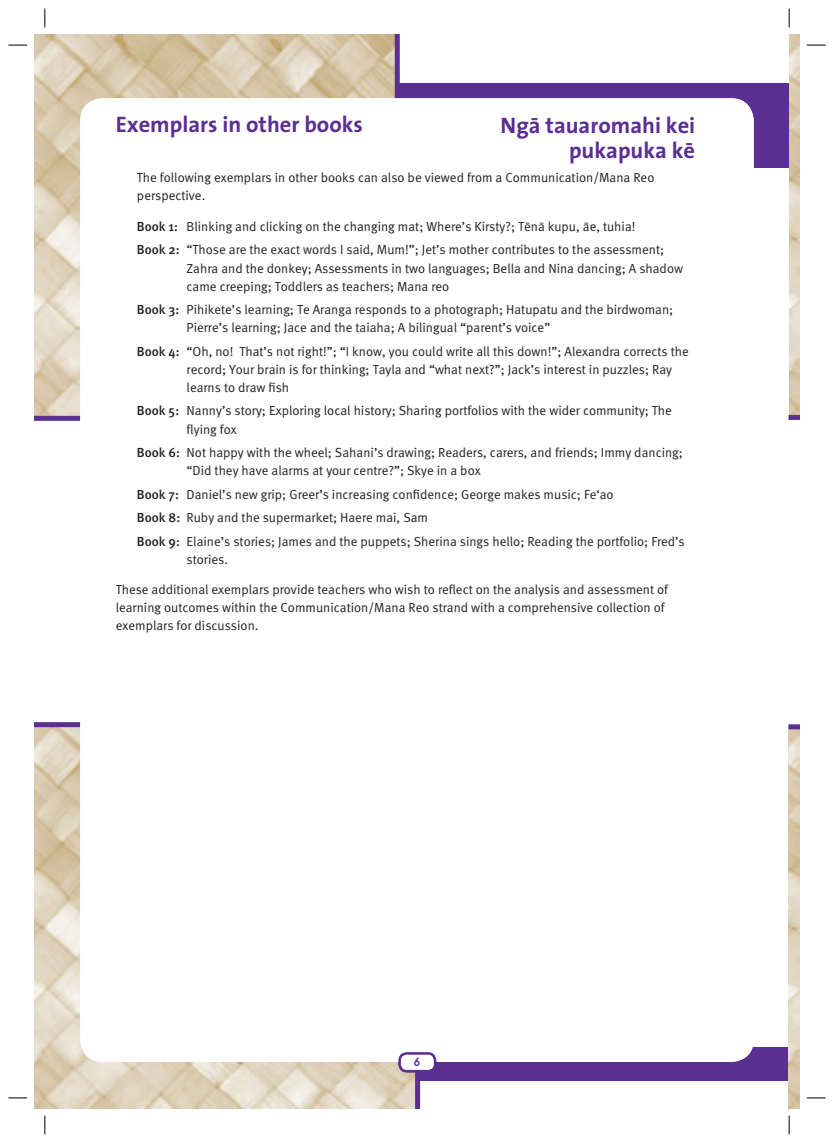
<style>
.page{position:relative;width:834px;height:1143px;background:#fff}
.page>*{position:absolute;margin:0;border:0;box-sizing:border-box;transform-origin:0 0}
.t1{font:22.5px/25px "The Sans NZ Bold";color:#5b2e91;text-align:right}
.t2{font:13.12px/18.1px "Meta Normal NZ";color:#231f20}
.t3{font:12.5px "B9 Macron";color:#5b2e91}
.s1{font-family:"Meta Medium NZ"}
</style>
<div class="page">
<div style="left:380px;top:83px;width:409px;height:85px;background:#5b2e91"></div>
<div style="left:330px;top:1047px;width:459px;height:34px;background:#5b2e91"></div>
<img style="left:788px;top:729px;width:12px;height:379px">
<svg style="left:34px;top:722px;width:386px;height:386px"></svg>
<svg style="left:34px;top:34px;width:366px;height:387px"></svg>
<svg style="left:789px;top:1047px;width:11px;height:34px"></svg>
<img style="left:789px;top:34px;width:11px;height:381px">
<div style="left:789px;top:415px;width:11px;height:5px;background:#5b2e91"></div>
<div style="left:789px;top:724px;width:11px;height:5px;background:#5b2e91"></div>
<div style="left:80px;top:98px;width:673px;height:963px;background:#fff;border-radius:22px"></div>
<div style="left:400px;top:1053px;width:35px;height:18px;background:#fff;border-radius:7px"></div>
<div style="left:398px;top:1052px;width:38px;height:20px;border:2px solid #5b2e91;border-radius:7px"></div>
<svg style="left:8px;top:44px;width:19px;height:2px"></svg>
<svg style="left:807px;top:44px;width:18px;height:2px"></svg>
<svg style="left:8px;top:1097px;width:19px;height:1px"></svg>
<svg style="left:807px;top:1097px;width:18px;height:1px"></svg>
<svg style="left:44px;top:9px;width:2px;height:18px"></svg>
<svg style="left:44px;top:1115px;width:2px;height:19px"></svg>
<svg style="left:788px;top:9px;width:2px;height:18px"></svg>
<svg style="left:788px;top:1115px;width:2px;height:19px"></svg>
<h1 class="t1" style="left:116px;top:114px;width:249px">Exemplars in other books</h1>
<p class="t2" style="left:137px;top:170px;width:519px">The following exemplars in other books can also be viewed from a Communication/Mana Reo perspective.</p>
<p class="t2" style="left:137px;top:216px;width:529px;line-height:23.5px"><span class="s1">Book 1:</span> Blinking and clicking on the changing mat; Where’s Kirsty?; Tènà kupu, àe, tuhia!<br><span class="s1">Book 2:</span> “Those are the exact words I said, Mum!”; Jet’s mother contributes to the assessment;</p>
<p class="t2" style="left:187px;top:260px;width:498px">Zahra and the donkey; Assessments in two languages; Bella and Nina dancing; A shadow came creeping; Toddlers as teachers; Mana reo</p>
<p class="t2" style="left:187px;top:301px;width:488px;text-indent:-50px"><span class="s1">Book 3:</span> Pihikete’s learning; Te Aranga responds to a photograph; Hatupatu and the birdwoman;<br>Pierre’s learning; Jace and the taiaha; A bilingual “parent’s voice”</p>
<p class="t2" style="left:187px;top:343px;width:504px;text-indent:-50px"><span class="s1">Book 4:</span> “Oh, no! That’s not right!”; “I know, you could write all this down!”; Alexandra corrects the record; Your brain is for thinking; Tayla and “what next?”; Jack’s interest in puzzles; Ray learns to draw fish</p>
<p class="t2" style="left:187px;top:403px;width:487px;text-indent:-50px"><span class="s1">Book 5:</span> Nanny’s story; Exploring local history; Sharing portfolios with the wider community; The flying fox</p>
<p class="t2" style="left:187px;top:444px;width:498px;text-indent:-50px"><span class="s1">Book 6:</span> Not happy with the wheel; Sahani’s drawing; Readers, carers, and friends; Immy dancing; “Did they have alarms at your centre?”; Skye in a box</p>
<p class="t2" style="left:137px;top:483px;width:549px;line-height:23.5px"><span class="s1">Book 7:</span> Daniel’s new grip; Greer’s increasing confidence; George makes music; Fe‘ao<br><span class="s1">Book 8:</span> Ruby and the supermarket; Haere mai, Sam<br><span class="s1">Book 9:</span> Elaine’s stories; James and the puppets; Sherina sings hello; Reading the portfolio; Fred’s</p>
<p class="t2" style="left:187px;top:551px;width:43px">stories.</p>
<p class="t2" style="left:116px;top:581px;width:554px">These additional exemplars provide teachers who wish to reflect on the analysis and assessment of learning outcomes within the Communication/Mana Reo strand with a comprehensive collection of exemplars for discussion.</p>
<h1 class="t1" style="left:501px;top:115px;width:196px">Ngà tauaromahi kei pukapuka kè</h1>
<p class="t3" style="left:413px;top:1056px;width:10px">6</p>
</div>
